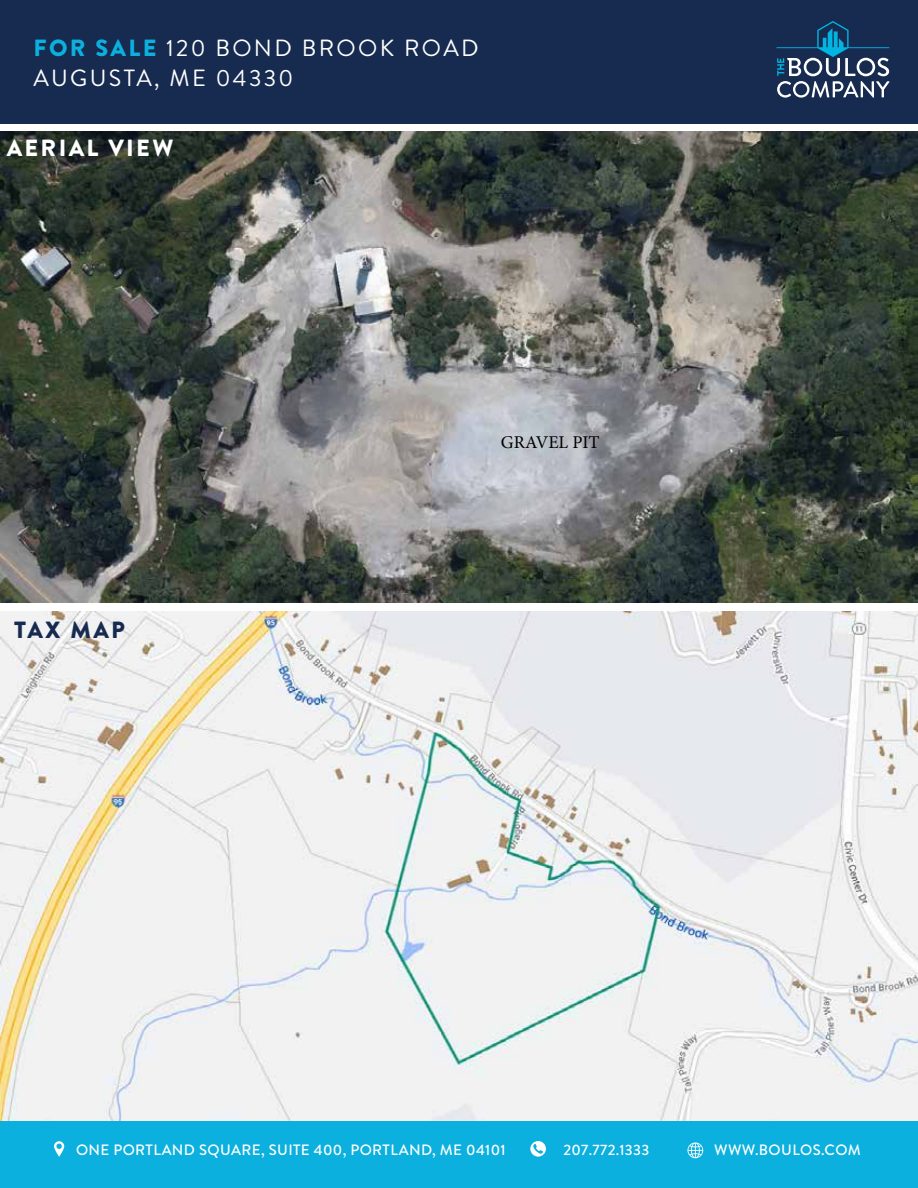
<style>
.page{position:relative;width:918px;height:1188px;background:#fff}
.page>*{position:absolute;margin:0;border:0;box-sizing:border-box;transform-origin:0 0}
.t1{font:23.4px/30px "Brandon Grotesque";letter-spacing:.1em;color:#fff}
.t2{font:900 23.4px "Brandon Grotesque";letter-spacing:.1em;color:#fff}
.t3{font:900 23.4px "Brandon Grotesque";letter-spacing:.1em;color:#172b50}
.t4{font:18px "Minion Pro";color:#000}
.t5{font:500 15px "Brandon Grotesque";letter-spacing:.025em;color:#fff}
.s1{font-weight:900;color:#0bb0de}
</style>
<div class="page">
<div style="left:0;top:0;width:918px;height:123px;background:#172b50"></div>
<svg style="left:777px;top:21px;width:113px;height:77px"></svg>
<img style="left:0;top:132px;width:918px;height:471px">
<img style="left:0;top:611px;width:918px;height:511px">
<div style="left:0;top:1122px;width:918px;height:66px;background:#0bb0de"></div>
<svg style="left:54px;top:1141px;width:10px;height:16px"></svg>
<svg style="left:530px;top:1141px;width:16px;height:16px"></svg>
<svg style="left:687px;top:1142px;width:16px;height:16px"></svg>
<h1 class="t1" style="left:33px;top:33px;width:447px"><span class="s1">FOR SALE</span> 120 BOND BROOK ROAD<br>AUGUSTA, ME 04330</h1>
<h1 class="t2" style="left:7px;top:131px;width:168px">AERIAL VIEW</h1>
<h1 class="t3" style="left:14px;top:614px;width:113px">TAX MAP</h1>
<p class="t4" style="left:501px;top:430px;width:100px">GRAVEL PIT</p>
<p class="t5" style="left:76px;top:1140px;width:431px">ONE PORTLAND SQUARE, SUITE 400, PORTLAND, ME 04101</p>
<p class="t5" style="left:563px;top:1140px;width:88px">207.772.1333</p>
<p class="t5" style="left:714px;top:1140px;width:148px">WWW.BOULOS.COM</p>
</div>
